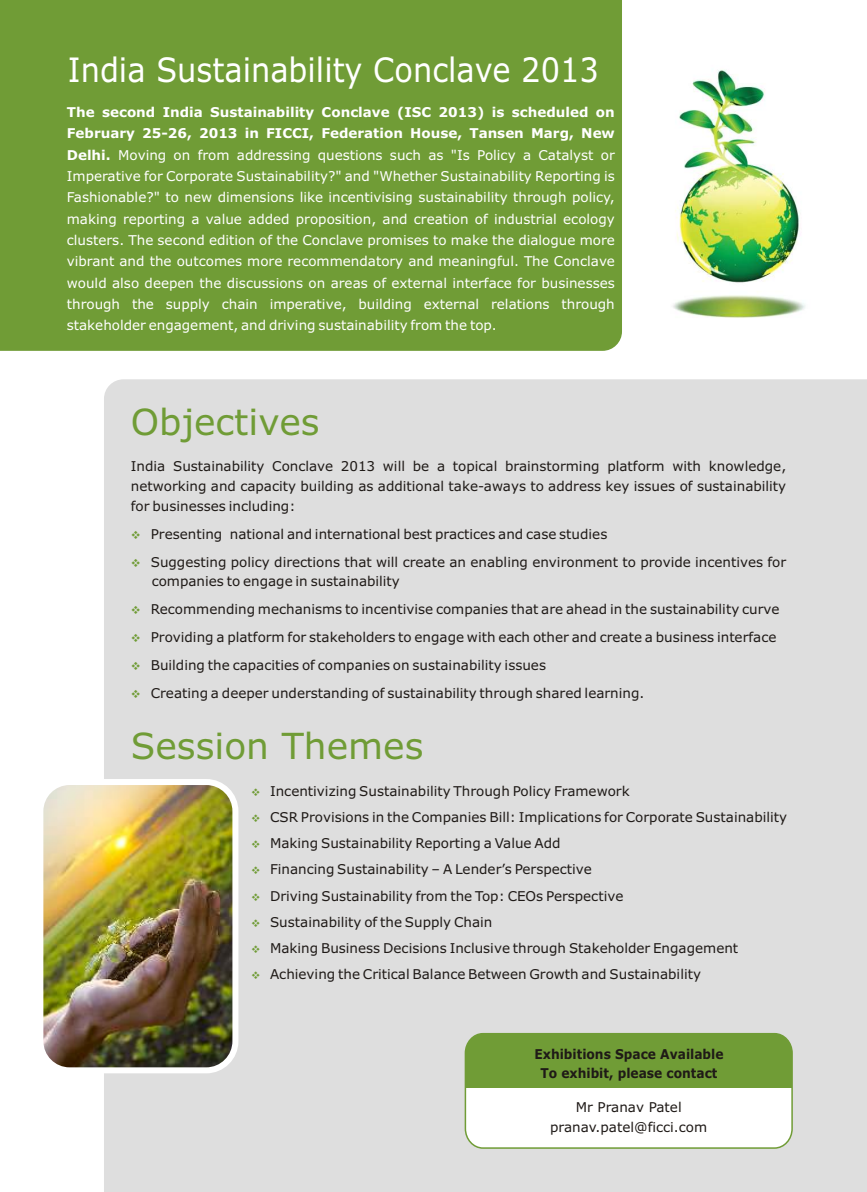
<style>
.page{position:relative;width:867px;height:1192px;background:#fff}
.page>*{position:absolute;margin:0;border:0;box-sizing:border-box;transform-origin:0 0}
.t1{font:36px "Verdana";color:#709c36}
.t2{font:33.6px "Verdana";color:#fff;scale:.91 1}
.t3{font:13.5px/26.2px "Verdana";color:#1f1a17}
.t4{font:13.5px/21.3px "Verdana";color:#fff;text-align:justify}
.t5{font:700 13.5px/19.6px "Verdana";color:#1f1a17;text-align:center;scale:.91 1}
.s1{font-weight:700}
</style>
<div class="page">
<div style="left:0;top:0;width:622px;height:351px;background:#709c36"></div>
<div style="left:104px;top:379px;width:762px;height:812px;background:#dedede"></div>
<img style="left:40px;top:782px;width:195px;height:288px;border-radius:29px">
<div style="left:37px;top:779px;width:201px;height:294px;border:6px solid #fff;border-radius:29px"></div>
<img style="left:673px;top:70px;width:132px;height:248px">
<div style="left:465px;top:1033px;width:327px;height:114px;background:#fff;border-radius:18px"></div>
<div style="left:465px;top:1033px;width:327px;height:55px;background:#709c36"></div>
<div style="left:464px;top:1032px;width:328px;height:116px;border:1px solid #709c36;border-radius:18px"></div>
<svg style="left:252px;top:787px;width:7px;height:8px"></svg>
<svg style="left:252px;top:814px;width:7px;height:7px"></svg>
<svg style="left:252px;top:840px;width:7px;height:8px"></svg>
<svg style="left:252px;top:866px;width:7px;height:8px"></svg>
<svg style="left:252px;top:892px;width:7px;height:8px"></svg>
<svg style="left:252px;top:919px;width:7px;height:7px"></svg>
<svg style="left:252px;top:945px;width:7px;height:8px"></svg>
<svg style="left:252px;top:971px;width:7px;height:8px"></svg>
<svg style="left:132px;top:530px;width:8px;height:8px"></svg>
<svg style="left:132px;top:558px;width:8px;height:8px"></svg>
<svg style="left:132px;top:606px;width:8px;height:8px"></svg>
<svg style="left:132px;top:633px;width:8px;height:9px"></svg>
<svg style="left:132px;top:661px;width:8px;height:9px"></svg>
<svg style="left:132px;top:689px;width:8px;height:8px"></svg>
<h2 class="t2" style="left:68px;top:57px;width:585px">India Sustainability Conclave 2013</h2>
<p class="t4" style="left:67px;top:102px;width:549px"><span class="s1">The second India Sustainability Conclave (ISC 2013) is scheduled on February 25-26, 2013 in FICCI, Federation House, Tansen Marg, New Delhi.</span> Moving on from addressing questions such as "Is Policy a Catalyst or Imperative for Corporate Sustainability?" and "Whether Sustainability Reporting is Fashionable?" to new dimensions like incentivising sustainability through policy, making reporting a value added proposition, and creation of industrial ecology clusters. The second edition of the Conclave promises to make the dialogue more vibrant and the outcomes more recommendatory and meaningful. The Conclave would also deepen the discussions on areas of external interface for businesses through the supply chain imperative, building external relations through stakeholder engagement, and driving sustainability from the top.</p>
<h1 class="t1" style="left:131px;top:407px;width:190px">Objectives</h1>
<p class="t3" style="left:131px;top:457px;width:656px;line-height:19.6px;text-align:justify">India Sustainability Conclave 2013 will be a topical brainstorming platform with knowledge, networking and capacity building as additional take-aways to address key issues of sustainability for businesses including:</p>
<p class="t3" style="left:151px;top:521px;width:637px;line-height:27.9px">Presenting national and international best practices and case studies<br>Suggesting policy directions that will create an enabling environment to provide incentives for</p>
<p class="t3" style="left:151px;top:568px;width:630px;line-height:27.9px">companies to engage in sustainability<br>Recommending mechanisms to incentivise companies that are ahead in the sustainability curve Providing a platform for stakeholders to engage with each other and create a business interface Building the capacities of companies on sustainability issues<br>Creating a deeper understanding of sustainability through shared learning.</p>
<h1 class="t1" style="left:131px;top:731px;width:294px">Session Themes</h1>
<p class="t3" style="left:270px;top:778px;width:518px">Incentivizing Sustainability Through Policy Framework<br>CSR Provisions in the Companies Bill: Implications for Corporate Sustainability Making Sustainability Reporting a Value Add<br>Financing Sustainability – A Lender’s Perspective<br>Driving Sustainability from the Top: CEOs Perspective<br>Sustainability of the Supply Chain<br>Making Business Decisions Inclusive through Stakeholder Engagement Achieving the Critical Balance Between Growth and Sustainability</p>
<p class="t5" style="left:534px;top:1044px;width:209px">Exhibitions Space Available<br>To exhibit, please contact</p>
<p class="t3" style="left:550px;top:1098px;width:158px;line-height:19.6px;text-align:center">Mr Pranav Patel pranav.patel@ficci.com</p>
</div>
